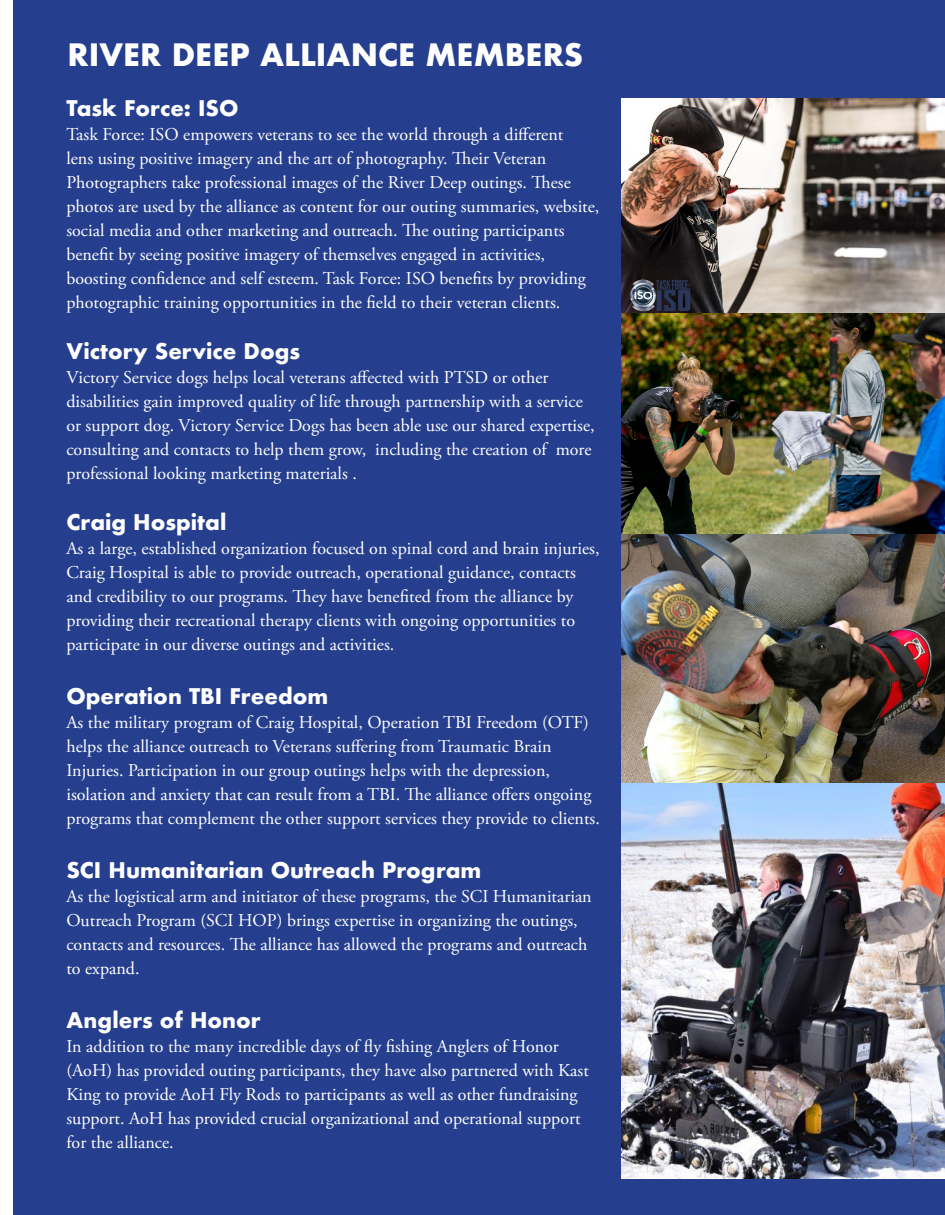
<style>
.page{position:relative;width:945px;height:1215px;background:#fff}
.page>*{position:absolute;margin:0;border:0;box-sizing:border-box;transform-origin:0 0}
.t1{font:700 30px "Futura";color:#fff}
.t2{font:700 21px "Futura";color:#fff}
.Member_Description{font:18px/24px "Adobe Garamond Pro";color:#fff}
</style>
<div class="page">
<div style="left:14px;top:0;width:931px;height:1215px;background:#253f8e"></div>
<img style="left:621px;top:99px;width:324px;height:435px">
<img style="left:621px;top:534px;width:324px;height:250px">
<img style="left:621px;top:784px;width:324px;height:394px">
<p class="t1" style="left:68px;top:33px;width:517px">RIVER DEEP ALLIANCE MEMBERS</p>
<p class="t2" style="left:66px;top:93px;width:174px">Task Force: ISO</p>
<p class="Member_Description" style="left:66px;top:123px;width:535px">Task Force: ISO empowers veterans to see the world through a different<br>lens using positive imagery and the art of photography. Their Veteran Photographers take professional images of the River Deep outings. These photos are used by the alliance as content for our outing summaries, website, social media and other marketing and outreach. The outing participants benefit by seeing positive imagery of themselves engaged in activities, boosting confidence and self esteem. Task Force: ISO benefits by providing photographic training opportunities in the field to their veteran clients.</p>
<p class="t2" style="left:66px;top:336px;width:235px">Victory Service Dogs</p>
<p class="Member_Description" style="left:66px;top:366px;width:530px">Victory Service dogs helps local veterans affected with PTSD or other disabilities gain improved quality of life through partnership with a service or support dog. Victory Service Dogs has been able use our shared expertise, consulting and contacts to help them grow, including the creation of more professional looking marketing materials .</p>
<p class="t2" style="left:66px;top:507px;width:161px">Craig Hospital</p>
<p class="Member_Description" style="left:66px;top:537px;width:535px">As a large, established organization focused on spinal cord and brain injuries, Craig Hospital is able to provide outreach, operational guidance, contacts and credibility to our programs. They have benefited from the alliance by providing their recreational therapy clients with ongoing opportunities to participate in our diverse outings and activities.</p>
<p class="t2" style="left:66px;top:681px;width:263px">Operation TBI Freedom</p>
<p class="Member_Description" style="left:66px;top:711px;width:535px">As the military program of Craig Hospital, Operation TBI Freedom (OTF) helps the alliance outreach to Veterans suffering from Traumatic Brain Injuries. Participation in our group outings helps with the depression, isolation and anxiety that can result from a TBI. The alliance offers ongoing programs that complement the other support services they provide to clients.</p>
<p class="t2" style="left:66px;top:855px;width:417px">SCI Humanitarian Outreach Program</p>
<p class="Member_Description" style="left:66px;top:885px;width:527px">As the logistical arm and initiator of these programs, the SCI Humanitarian Outreach Program (SCI HOP) brings expertise in organizing the outings, contacts and resources. The alliance has allowed the programs and outreach to expand.</p>
<p class="t2" style="left:66px;top:1005px;width:196px">Anglers of Honor</p>
<p class="Member_Description" style="left:66px;top:1035px;width:524px">In addition to the many incredible days of fly fishing Anglers of Honor (AoH) has provided outing participants, they have also partnered with Kast King to provide AoH Fly Rods to participants as well as other fundraising support. AoH has provided crucial organizational and operational support for the alliance.</p>
</div>
